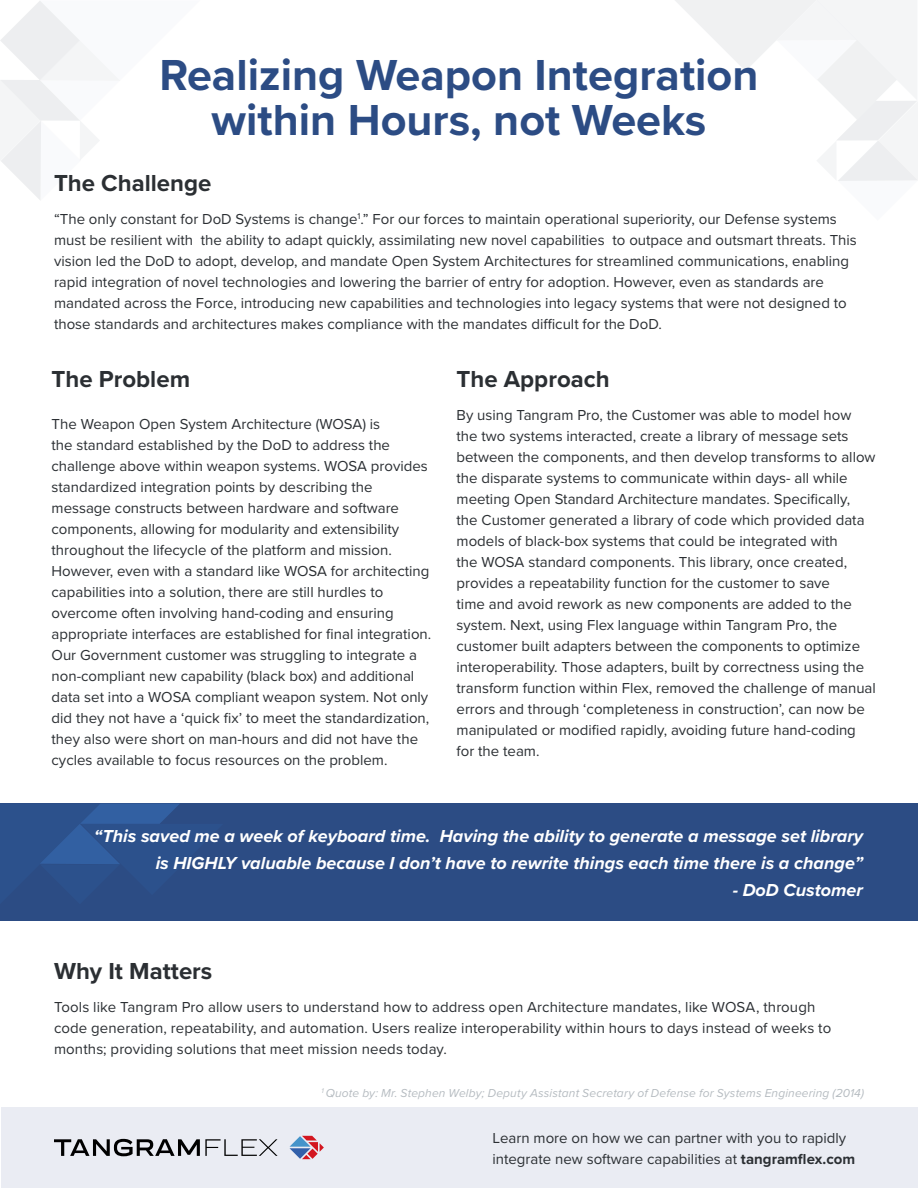
<style>
.page{position:relative;width:918px;height:1188px;background:#fff}
.page>*{position:absolute;margin:0;border:0;box-sizing:border-box;transform-origin:0 0}
.t1{font:700 45px/45px "Proxima Nova";color:#2c4c84;text-align:center}
.t2{font:700 24px "Proxima Nova";color:#2b2f33}
.t3{font:italic 700 18px/27px "Proxima Nova";color:#fff;text-align:right}
.t4{font:15px/21px "Proxima Nova";color:#2b2f33}
.t5{font:italic 12px "Proxima Nova";letter-spacing:.01em;color:#b6bcc1}
.s1{font-weight:700}
</style>
<div class="page">
<svg style="left:0;top:1px;width:119px;height:199px"></svg>
<svg style="left:675px;top:0;width:243px;height:181px"></svg>
<div style="left:1px;top:1107px;width:916px;height:81px;background:#eaecf3"></div>
<svg style="left:290px;top:1136px;width:34px;height:23px"></svg>
<svg style="left:54px;top:1139px;width:224px;height:17px"></svg>
<div style="left:0;top:803px;width:918px;height:118px;background:#2c4c84"></div>
<svg style="left:40px;top:803px;width:140px;height:61px"></svg>
<p class="t1" style="left:160px;top:51px;width:600px">Realizing Weapon Integration within Hours, not Weeks</p>
<p class="t2" style="left:54px;top:165px;width:159px">The Challenge</p>
<p class="t4" style="left:54px;top:208px;width:804px">“The only constant for DoD Systems is change<sup>1</sup>.” For our forces to maintain operational superiority, our Defense systems must be resilient with the ability to adapt quickly, assimilating new novel capabilities to outpace and outsmart threats. This vision led the DoD to adopt, develop, and mandate Open System Architectures for streamlined communications, enabling rapid integration of novel technologies and lowering the barrier of entry for adoption. However, even as standards are mandated across the Force, introducing new capabilities and technologies into legacy systems that were not designed to those standards and architectures makes compliance with the mandates difficult for the DoD.</p>
<p class="t2" style="left:52px;top:361px;width:140px">The Problem</p>
<p class="t4" style="left:52px;top:412px;width:381px">The Weapon Open System Architecture (WOSA) is<br>the standard established by the DoD to address the challenge above within weapon systems. WOSA provides standardized integration points by describing the message constructs between hardware and software components, allowing for modularity and extensibility throughout the lifecycle of the platform and mission.<br>However, even with a standard like WOSA for architecting capabilities into a solution, there are still hurdles to overcome often involving hand-coding and ensuring appropriate interfaces are established for final integration.<br>Our Government customer was struggling to integrate a non-compliant new capability (black box) and additional data set into a WOSA compliant weapon system. Not only did they not have a ‘quick fix’ to meet the standardization, they also were short on man-hours and did not have the cycles available to focus resources on the problem.</p>
<p class="t2" style="left:457px;top:361px;width:155px">The Approach</p>
<p class="t4" style="left:457px;top:403px;width:421px">By using Tangram Pro, the Customer was able to model how the two systems interacted, create a library of message sets between the components, and then develop transforms to allow the disparate systems to communicate within days- all while meeting Open Standard Architecture mandates. Specifically,<br>the Customer generated a library of code which provided data models of black-box systems that could be integrated with<br>the WOSA standard components. This library, once created, provides a repeatability function for the customer to save<br>time and avoid rework as new components are added to the system. Next, using Flex language within Tangram Pro, the customer built adapters between the components to optimize interoperability. Those adapters, built by correctness using the transform function within Flex, removed the challenge of manual errors and through ‘completeness in construction’, can now be manipulated or modified rapidly, avoiding future hand-coding for the team.</p>
<p class="t3" style="left:94px;top:823px;width:770px">“This saved me a week of keyboard time. Having the ability to generate a message set library is HIGHLY valuable because I don’t have to rewrite things each time there is a change”</p>
<p class="t3" style="left:733px;top:877px;width:132px">- DoD Customer</p>
<p class="t2" style="left:54px;top:953px;width:160px">Why It Matters</p>
<p class="t4" style="left:54px;top:996px;width:779px">Tools like Tangram Pro allow users to understand how to address open Architecture mandates, like WOSA, through code generation, repeatability, and automation. Users realize interoperability within hours to days instead of weeks to months; providing solutions that meet mission needs today.</p>
<p class="t5" style="left:322px;top:1084px;width:544px"><sup>1</sup> Quote by: Mr. Stephen Welby; Deputy Assistant Secretary of Defense for Systems Engineering (2014)</p>
<p class="t4" style="left:492px;top:1127px;width:364px">Learn more on how we can partner with you to rapidly integrate new software capabilities at <span class="s1">tangramflex.com</span></p>
</div>
